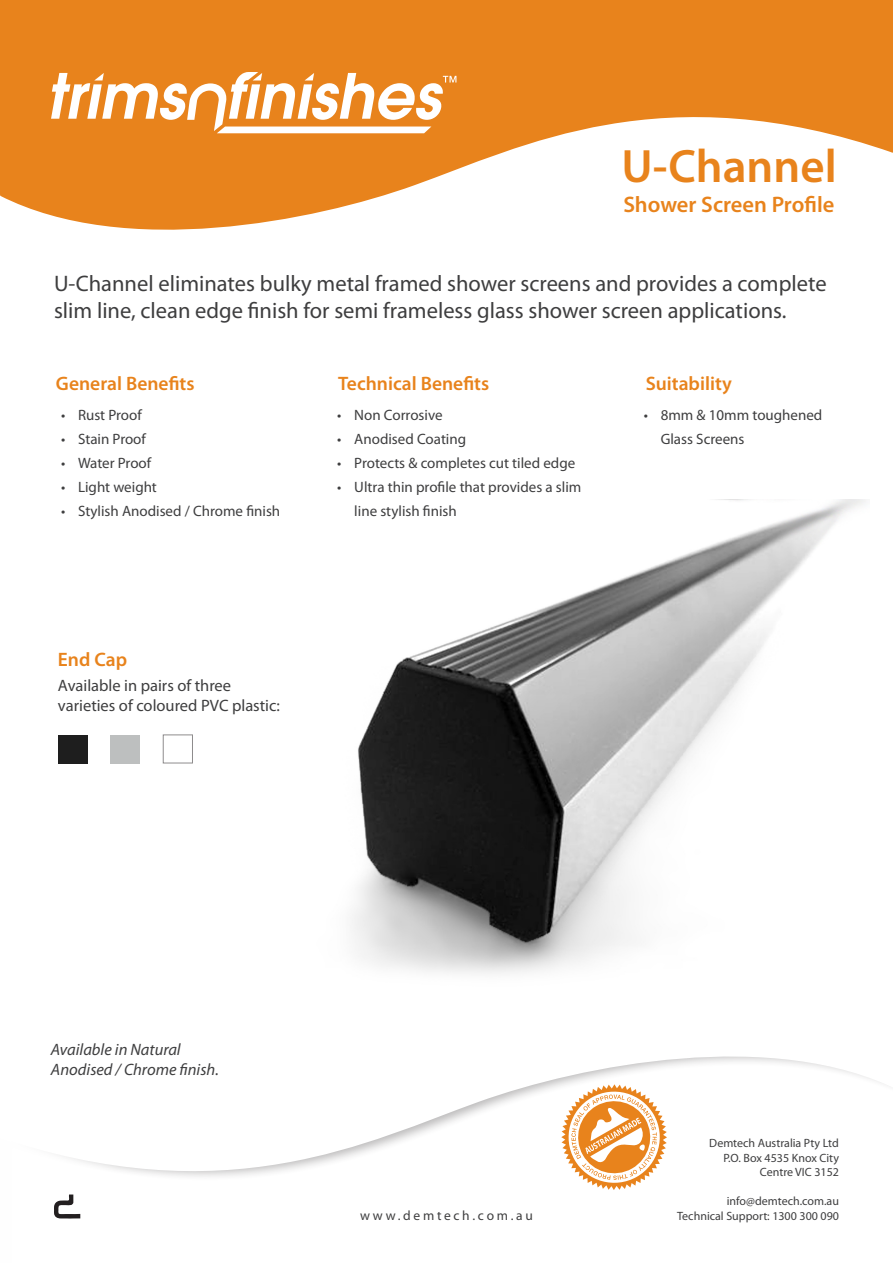
<style>
.page{position:relative;width:893px;height:1263px;background:#fff}
.page>*{position:absolute;margin:0;border:0;box-sizing:border-box;transform-origin:0 0}
.t1{font:600 46.95px "Myriad Pro";color:#e8831c}
.t2{font:22.5px/27px "Myriad Pro";color:#3e3e3f}
.t3{font:600 22.5px "Myriad Pro";color:#e8831c}
.t4{font:600 19.5px "Myriad Pro";color:#e8831c}
.t5{font:16.5px "Myriad Pro";color:#3e3e3f}
.t6{font:italic 16.5px "Myriad Pro";color:#3e3e3f}
.t7{font:15px/24px "Myriad Pro";color:#3e3e3f}
.t8{font:13.5px "Myriad Pro";letter-spacing:.2em;color:#3e3e3f}
.t9{font:12px/14.4px "Myriad Pro";color:#3e3e3f;text-align:right}
</style>
<div class="page">
<svg style="left:0;top:0;width:893px;height:230px;fill:#e8831c"></svg>
<img style="left:352px;top:499px;width:514px;height:475px">
<div style="left:58px;top:735px;width:29px;height:28px;background:#1e1e1e"></div>
<div style="left:110px;top:735px;width:30px;height:28px;background:#bdbfbf"></div>
<svg style="left:561px;top:1084px;width:106px;height:106px"></svg>
<svg style="left:54px;top:1194px;width:26px;height:25px"></svg>
<svg style="left:51px;top:72px;width:405px;height:61px"></svg>
<p class="t1" style="left:622px;top:136px;width:217px">U-Channel</p>
<p class="t3" style="left:623px;top:190px;width:213px">Shower Screen Profile</p>
<p class="t2" style="left:54px;top:270px;width:774px">U-Channel eliminates bulky metal framed shower screens and provides a complete slim line, clean edge finish for semi frameless glass shower screen applications.</p>
<p class="t4" style="left:56px;top:371px;width:140px">General Benefits</p>
<p class="t4" style="left:338px;top:371px;width:153px">Technical Benefits</p>
<p class="t7" style="left:337px;top:402px;width:107px">• Non Corrosive</p>
<p class="t7" style="left:337px;top:426px;width:130px">• Anodised Coating</p>
<p class="t7" style="left:337px;top:450px;width:240px">• Protects &amp; completes cut tiled edge</p>
<p class="t7" style="left:354px;top:474px;width:229px;text-indent:-17px">• Ultra thin profile that provides a slim line stylish finish</p>
<p class="t7" style="left:61px;top:402px;width:82px">• Rust Proof</p>
<p class="t7" style="left:61px;top:426px;width:86px">• Stain Proof</p>
<p class="t7" style="left:61px;top:450px;width:92px">• Water Proof</p>
<p class="t7" style="left:61px;top:474px;width:97px">• Light weight</p>
<p class="t7" style="left:61px;top:498px;width:221px">• Stylish Anodised / Chrome finish</p>
<p class="t4" style="left:58px;top:647px;width:71px">End Cap</p>
<p class="t5" style="left:58px;top:675px;width:175px">Available in pairs of three</p>
<p class="t5" style="left:58px;top:695px;width:224px">varieties of coloured PVC plastic:</p>
<p class="t4" style="left:646px;top:371px;width:88px">Suitability</p>
<p class="t7" style="left:661px;top:402px;width:163px;text-indent:-17px">• 8mm &amp; 10mm toughened<br>Glass Screens</p>
<p class="t6" style="left:51px;top:1039px;width:131px">Available in Natural</p>
<p class="t6" style="left:51px;top:1059px;width:169px">Anodised / Chrome finish.</p>
<p class="t8" style="left:360px;top:1207px;width:174px">www.demtech.com.au</p>
<p class="t9" style="left:709px;top:1136px;width:131px">Demtech Australia Pty Ltd</p>
<p class="t9" style="left:723px;top:1150px;width:117px">P.O. Box 4535 Knox City<br>Centre VIC 3152</p>
<p class="t9" style="left:727px;top:1194px;width:114px">info@demtech.com.au</p>
<p class="t9" style="left:677px;top:1208px;width:163px">Technical Support: 1300 300 090</p>
</div>
